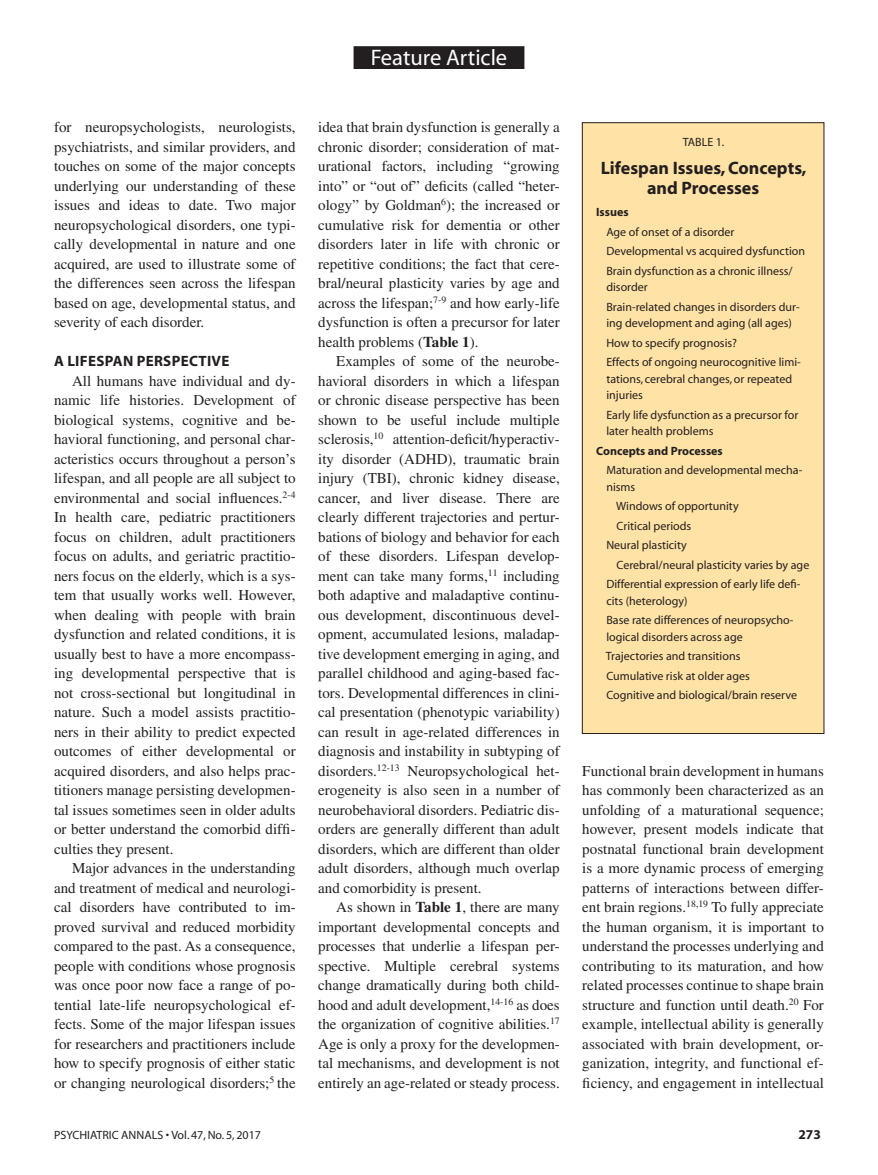
<style>
.page{position:relative;width:878px;height:1175px;background:#fff}
.page>*{position:absolute;margin:0;border:0;box-sizing:border-box;transform-origin:0 0}
.t1{font:22.5px "Myriad";color:#fff}
.table_head{font:700 18px/19.5px "Myriad";color:#231f20;text-align:center}
.Body_text{font:15px/19.5px "Times";color:#231f20;text-align:justify}
.subhead1{font:700 15px "Myriad Pro";letter-spacing:.02em;color:#231f20}
.runningFoot{font:700 13.5px "Myriad";color:#231f20}
.table_text{font:12px/16.5px "Myriad";color:#231f20}
.runningFoot-2{font:12px "Myriad";color:#231f20}
.table_text-2{font:700 12px "Myriad";color:#231f20}
.table_number{font:12px "Myriad";color:#231f20}
.s1{font-weight:700}
</style>
<div class="page">
<div style="left:354px;top:47px;width:170px;height:21px;background:#231f20"></div>
<div style="left:354px;top:47px;width:170px;height:22px;border:1px solid #231f20"></div>
<div style="left:582px;top:123px;width:242px;height:610px;background:#ffe2a5"></div>
<div style="left:582px;top:122px;width:242px;height:612px;border:1px solid #231f20"></div>
<h1 class="t1" style="left:371px;top:46px;width:138px">Feature Article</h1>
<p class="Body_text" style="left:54px;top:117px;width:243px">for neuropsychologists, neurologists, psychiatrists, and similar providers, and touches on some of the major concepts underlying our understanding of these issues and ideas to date. Two major neuropsychological disorders, one typi&shy;cally developmental in nature and one acquired, are used to illustrate some of the differences seen across the lifespan based on age, developmental status, and severity of each disorder.</p>
<p class="subhead1" style="left:54px;top:351px;width:177px">A LIFESPAN PERSPECTIVE</p>
<p class="Body_text" style="left:54px;top:371px;width:243px;text-indent:18px">All humans have individual and dy&shy;namic life histories. Development of biological systems, cognitive and be&shy;havioral functioning, and personal char&shy;acteristics occurs throughout a person’s lifespan, and all people are all subject to environmental and social influences.<sup>2-4<br></sup>In health care, pediatric practitioners focus on children, adult practitioners focus on adults, and geriatric practitio&shy;ners focus on the elderly, which is a sys&shy;tem that usually works well. However, when dealing with people with brain dysfunction and related conditions, it is usually best to have a more encompass&shy;ing developmental perspective that is not cross-sectional but longitudinal in nature. Such a model assists practitio&shy;ners in their ability to predict expected outcomes of either developmental or acquired disorders, and also helps prac&shy;titioners manage persisting developmen&shy;tal issues sometimes seen in older adults or better understand the comorbid diffi&shy;culties they present.</p>
<p class="Body_text" style="left:54px;top:858px;width:243px;text-indent:18px">Major advances in the understanding and treatment of medical and neurologi&shy;cal disorders have contributed to im&shy;proved survival and reduced morbidity compared to the past. As a consequence, people with conditions whose prognosis was once poor now face a range of po&shy;tential late-life neuropsychological ef&shy;fects. Some of the major lifespan issues for researchers and practitioners include how to specify prognosis of either static or changing neurological disorders;<sup>5</sup> the</p>
<p class="Body_text" style="left:318px;top:117px;width:243px">idea that brain dysfunction is generally a chronic disorder; consideration of mat&shy;urational factors, including “growing into” or “out of” deficits (called “heter&shy;ology” by Goldman<sup>6</sup>); the increased or cumulative risk for dementia or other disorders later in life with chronic or repetitive conditions; the fact that cere&shy;bral/neural plasticity varies by age and across the lifespan;<sup>7-9</sup> and how early-life dysfunction is often a precursor for later health problems (<span class="s1">Table 1</span>).</p>
<p class="Body_text" style="left:318px;top:351px;width:243px;text-indent:18px">Examples of some of the neurobe&shy;havioral disorders in which a lifespan or chronic disease perspective has been shown to be useful include multiple sclerosis,<sup>10</sup> attention-deficit/hyperactiv&shy;ity disorder (ADHD), traumatic brain injury (TBI), chronic kidney disease, cancer, and liver disease. There are clearly different trajectories and pertur&shy;bations of biology and behavior for each of these disorders. Lifespan develop&shy;ment can take many forms,<sup>11</sup> including both adaptive and maladaptive continu&shy;ous development, discontinuous devel&shy;opment, accumulated lesions, maladap&shy;tive development emerging in aging, and parallel childhood and aging-based fac&shy;tors. Developmental differences in clini&shy;cal presentation (phenotypic variability) can result in age-related differences in diagnosis and instability in subtyping of disorders.<sup>12-13</sup> Neuropsychological het&shy;erogeneity is also seen in a number of neurobehavioral disorders. Pediatric dis&shy;orders are generally different than adult disorders, which are different than older adult disorders, although much overlap and comorbidity is present.</p>
<p class="Body_text" style="left:318px;top:897px;width:243px;text-indent:18px">As shown in <span class="s1">Table 1</span>, there are many important developmental concepts and processes that underlie a lifespan per&shy;spective. Multiple cerebral systems change dramatically during both child&shy;hood and adult development,<sup>14-16</sup> as does the organization of cognitive abilities.<sup>17<br></sup>Age is only a proxy for the developmen&shy;tal mechanisms, and development is not entirely an age-related or steady process.</p>
<p class="table_number" style="left:682px;top:136px;width:43px">TABLE 1.</p>
<p class="table_head" style="left:600px;top:159px;width:207px">Lifespan Issues, Concepts, and Processes</p>
<p class="table_text-2" style="left:596px;top:206px;width:34px">Issues</p>
<p class="table_text" style="left:606px;top:224px;width:130px">Age of onset of a disorder</p>
<p class="table_text" style="left:606px;top:243px;width:200px">Developmental vs acquired dysfunction</p>
<p class="table_text" style="left:606px;top:263px;width:188px">Brain dysfunction as a chronic illness/ disorder</p>
<p class="table_text" style="left:606px;top:299px;width:195px">Brain-related changes in disorders dur&shy;ing development and aging (all ages)</p>
<p class="table_text" style="left:606px;top:335px;width:132px">How to specify prognosis?</p>
<p class="table_text" style="left:606px;top:354px;width:196px">Effects of ongoing neurocognitive limi&shy;tations, cerebral changes, or repeated injuries</p>
<p class="table_text" style="left:606px;top:407px;width:193px">Early life dysfunction as a precursor for later health problems</p>
<p class="table_text-2" style="left:596px;top:444px;width:128px">Concepts and Processes</p>
<p class="table_text" style="left:606px;top:462px;width:197px">Maturation and developmental mecha&shy;nisms</p>
<p class="table_text" style="left:616px;top:498px;width:124px">Windows of opportunity</p>
<p class="table_text" style="left:616px;top:518px;width:76px">Critical periods</p>
<p class="table_text" style="left:606px;top:537px;width:82px">Neural plasticity</p>
<p class="table_text" style="left:616px;top:557px;width:194px">Cerebral/neural plasticity varies by age</p>
<p class="table_text" style="left:606px;top:576px;width:196px">Differential expression of early life defi&shy;cits (heterology)</p>
<p class="table_text" style="left:606px;top:612px;width:189px">Base rate differences of neuropsycho&shy;logical disorders across age</p>
<p class="table_text" style="left:606px;top:648px;width:136px">Trajectories and transitions</p>
<p class="table_text" style="left:606px;top:668px;width:145px">Cumulative risk at older ages</p>
<p class="table_text" style="left:606px;top:687px;width:192px">Cognitive and biological/brain reserve</p>
<p class="Body_text" style="left:582px;top:761px;width:243px">Functional brain development in humans has commonly been characterized as an unfolding of a maturational sequence; however, present models indicate that postnatal functional brain development is a more dynamic process of emerging patterns of interactions between differ&shy;ent brain regions.<sup>18,19</sup> To fully appreciate the human organism, it is important to understand the processes underlying and contributing to its maturation, and how related processes continue to shape brain structure and function until death.<sup>20</sup> For example, intellectual ability is generally associated with brain development, or&shy;ganization, integrity, and functional ef&shy;ficiency, and engagement in intellectual</p>
<p class="runningFoot-2" style="left:54px;top:1129px;width:208px">PSYCHIATRIC ANNALS • Vol. 47, No. 5, 2017</p>
<p class="runningFoot" style="left:798px;top:1127px;width:24px">273</p>
</div>
